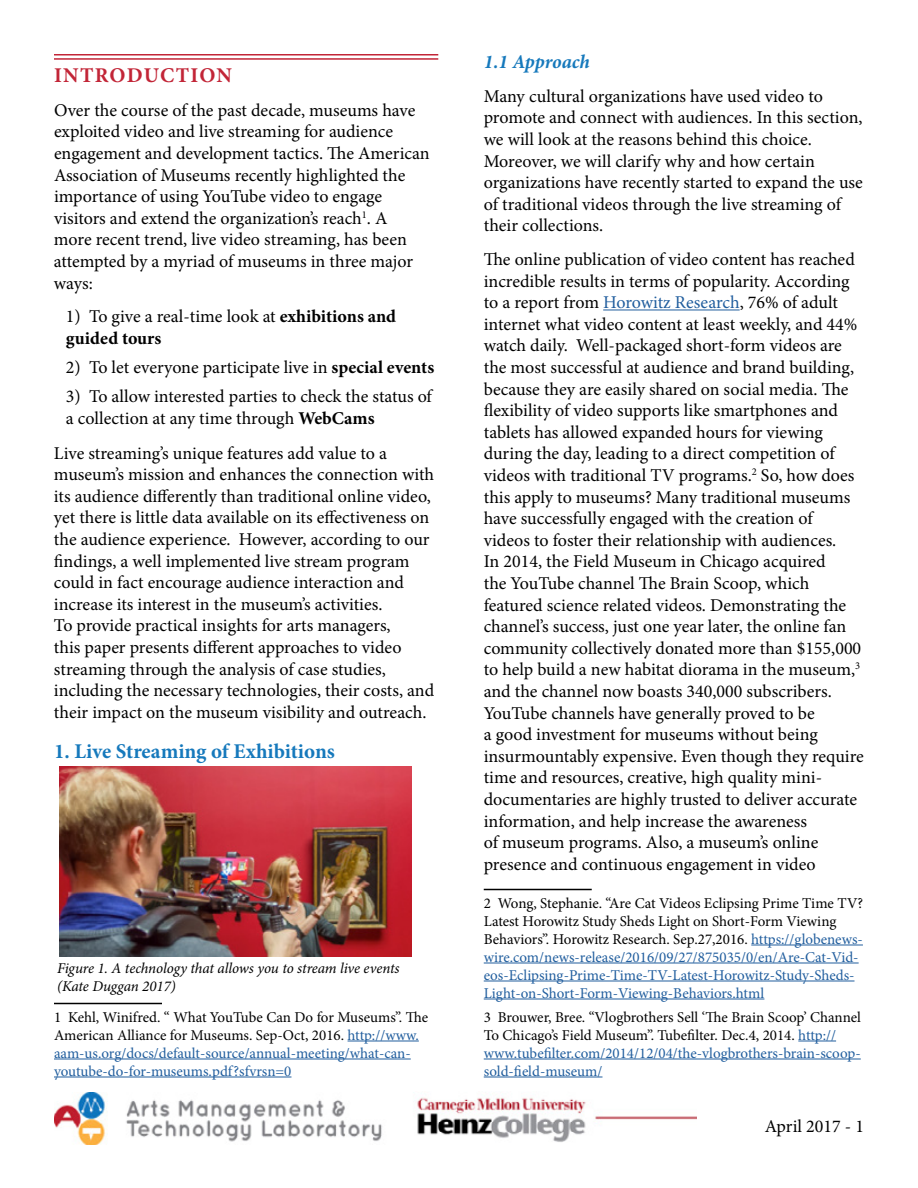
<style>
.page{position:relative;width:918px;height:1188px;background:#fff}
.page>*{position:absolute;margin:0;border:0;box-sizing:border-box;transform-origin:0 0}
.t1{font:700 21px "Minion Pro";letter-spacing:-.005em;color:#1679bc}
.t2{font:700 21px "Minion Pro";letter-spacing:.06em;color:#c22537}
.t3{font:italic 700 19.5px "Minion Pro";letter-spacing:-.005em;color:#1679bc}
.t4{font:18px/21.6px "Minion Pro";color:#000}
.t5{font:700 18px/21.6px "Minion Pro";color:#000}
.t6{font:15px/18px "Minion Pro";color:#215e9e}
.t7{font:15px/18px "Minion Pro";color:#000}
.t8{font:italic 15px/18px "Minion Pro";letter-spacing:-.01em;color:#000}
.s1{font-weight:400}
.s2{font-weight:700}
.s3{color:#000}
.s4{color:#215e9e}
</style>
<div class="page">
<img style="left:54px;top:1093px;width:328px;height:51px">
<img style="left:417px;top:1097px;width:279px;height:45px">
<hr style="left:54px;top:1003px;width:108px;height:1px;background:#000">
<hr style="left:348px;top:1041px;width:71px;height:1px;background:#215e9e">
<hr style="left:54px;top:1059px;width:357px;height:1px;background:#215e9e">
<hr style="left:54px;top:1077px;width:237px;height:1px;background:#215e9e">
<hr style="left:603px;top:310px;width:137px;height:1px;background:#215e9e">
<hr style="left:484px;top:889px;width:108px;height:1px;background:#000">
<hr style="left:751px;top:945px;width:112px;height:1px;background:#215e9e">
<hr style="left:484px;top:963px;width:375px;height:1px;background:#215e9e">
<hr style="left:484px;top:981px;width:371px;height:1px;background:#215e9e">
<hr style="left:484px;top:999px;width:280px;height:1px;background:#215e9e">
<hr style="left:798px;top:1041px;width:38px;height:1px;background:#215e9e">
<hr style="left:484px;top:1059px;width:377px;height:1px;background:#215e9e">
<hr style="left:484px;top:1077px;width:119px;height:1px;background:#215e9e">
<hr style="left:54px;top:54px;width:384px;height:2px;background:#c22537">
<hr style="left:54px;top:58px;width:384px;height:2px;background:#c22537">
<img style="left:60px;top:766px;width:352px;height:191px">
<p class="t2" style="left:54px;top:61px;width:179px">INTRODUCTION</p>
<p class="t4" style="left:54px;top:99px;width:377px">Over the course of the past decade, museums have exploited video and live streaming for audience engagement and development tactics. The American Association of Museums recently highlighted the importance of using YouTube video to engage visitors and extend the organization’s reach<sup>1</sup>. A<br>more recent trend, live video streaming, has been attempted by a myriad of museums in three major ways:</p>
<p class="t5" style="left:66px;top:305px;width:332px"><span class="s1">1) To give a real-time look at</span> exhibitions and guided tours</p>
<p class="t4" style="left:66px;top:356px;width:370px">2) To let everyone participate live in <span class="s2">special events</span></p>
<p class="t4" style="left:66px;top:386px;width:367px">3) To allow interested parties to check the status of a collection at any time through <span class="s2">WebCams</span></p>
<p class="t4" style="left:54px;top:442px;width:382px">Live streaming’s unique features add value to a museum’s mission and enhances the connection with its audience differently than traditional online video, yet there is little data available on its effectiveness on the audience experience. However, according to our findings, a well implemented live stream program could in fact encourage audience interaction and increase its interest in the museum’s activities.<br>To provide practical insights for arts managers,<br>this paper presents different approaches to video streaming through the analysis of case studies, including the necessary technologies, their costs, and their impact on the museum visibility and outreach.</p>
<p class="t1" style="left:54px;top:737px;width:282px">1. Live Streaming of Exhibitions</p>
<p class="t8" style="left:57px;top:959px;width:344px">Figure 1. A technology that allows you to stream live events (Kate Duggan 2017)</p>
<p class="t6" style="left:54px;top:1008px;width:376px"><span class="s3">1 Kehl, Winifred. “ What YouTube Can Do for Museums”. The American Alliance for Museums. Sep-Oct, 2016.</span> http://www. aam-us.org/docs/default-source/annual-meeting/what-can&shy;youtube-do-for-museums.pdf?sfvrsn=0</p>
<p class="t3" style="left:484px;top:48px;width:108px">1.1 Approach</p>
<p class="t4" style="left:484px;top:85px;width:381px">Many cultural organizations have used video to promote and connect with audiences. In this section, we will look at the reasons behind this choice.<br>Moreover, we will clarify why and how certain organizations have recently started to expand the use of traditional videos through the live streaming of their collections.</p>
<p class="t4" style="left:484px;top:249px;width:382px">The online publication of video content has reached incredible results in terms of popularity. According to a report from <span class="s4">Horowitz Research</span>, 76% of adult internet what video content at least weekly, and 44% watch daily. Well-packaged short-form videos are the most successful at audience and brand building, because they are easily shared on social media. The flexibility of video supports like smartphones and tablets has allowed expanded hours for viewing during the day, leading to a direct competition of videos with traditional TV programs.<sup>2</sup> So, how does this apply to museums? Many traditional museums have successfully engaged with the creation of<br>videos to foster their relationship with audiences.<br>In 2014, the Field Museum in Chicago acquired<br>the YouTube channel The Brain Scoop, which featured science related videos. Demonstrating the channel’s success, just one year later, the online fan community collectively donated more than $155,000 to help build a new habitat diorama in the museum,<sup>3 </sup>and the channel now boasts 340,000 subscribers.<br>YouTube channels have generally proved to be<br>a good investment for museums without being insurmountably expensive. Even though they require time and resources, creative, high quality mini&shy;documentaries are highly trusted to deliver accurate information, and help increase the awareness<br>of museum programs. Also, a museum’s online presence and continuous engagement in video</p>
<p class="t6" style="left:484px;top:894px;width:381px"><span class="s3">2 Wong, Stephanie. “Are Cat Videos Eclipsing Prime Time TV?<br>Latest Horowitz Study Sheds Light on Short-Form Viewing Behaviors”. Horowitz Research. Sep.27,2016.</span> https://globenews&shy;wire.com/news-release/2016/09/27/875035/0/en/Are-Cat-Vid&shy;eos-Eclipsing-Prime-Time-TV-Latest-Horowitz-Study-Sheds-Light-on-Short-Form-Viewing-Behaviors.html</p>
<p class="t7" style="left:484px;top:1008px;width:379px">3 Brouwer, Bree. “Vlogbrothers Sell ‘The Brain Scoop’ Channel To Chicago’s Field Museum”. Tubefilter. Dec.4, 2014. <span class="s4">http:// www.tubefilter.com/2014/12/04/the-vlogbrothers-brain-scoop&shy;sold-field-museum/</span></p>
<p class="t4" style="left:765px;top:1115px;width:101px">April 2017 - 1</p>
</div>
